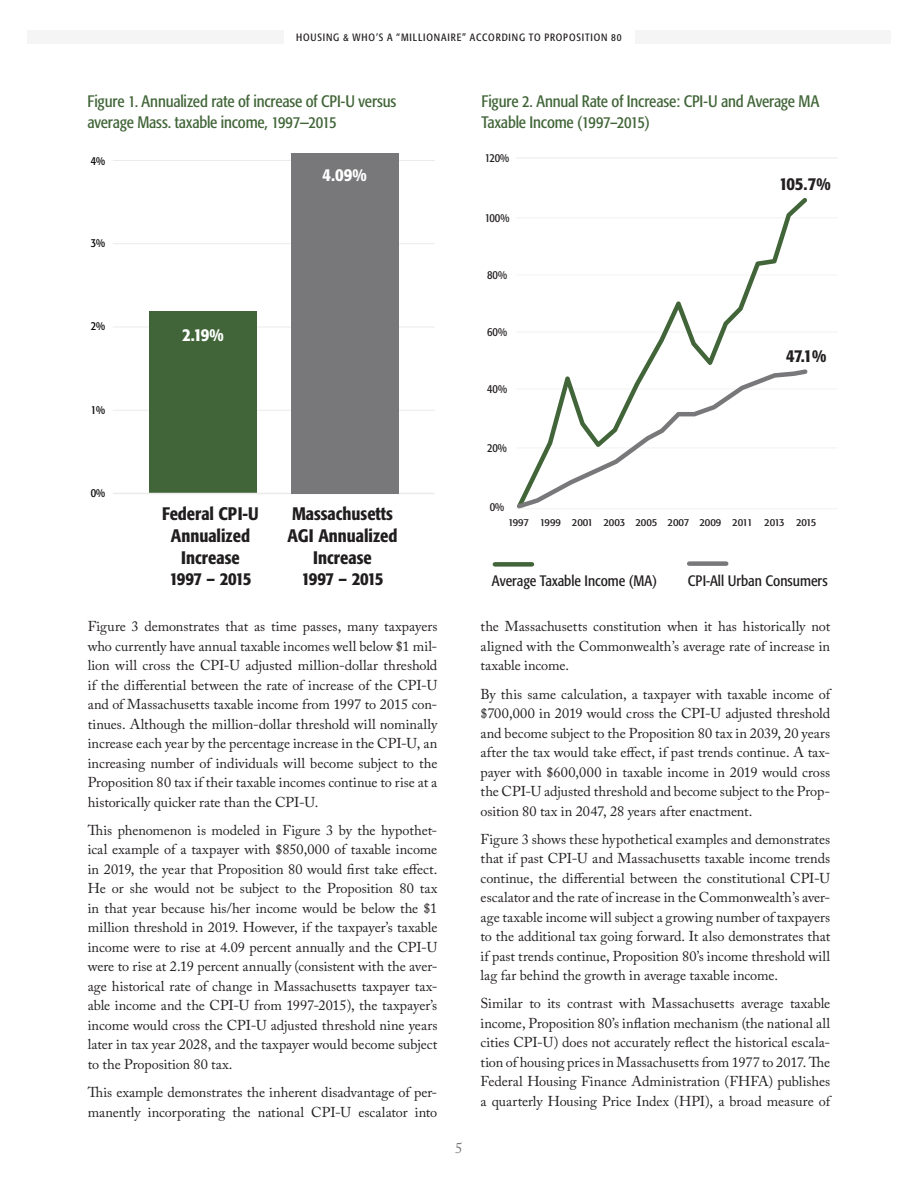
<style>
.page{position:relative;width:918px;height:1188px;background:#fff}
.page>*{position:absolute;margin:0;border:0;box-sizing:border-box;transform-origin:0 0}
.t1{font:500 condensed 18px/21.6px "Formata";color:#201d1e;text-align:center}
.t2{font:500 condensed 18px "Formata";color:#231f20}
.t3{font:500 condensed 18px "Formata";color:#fff}
.t4{font:condensed 16.5px/21px "Formata";letter-spacing:-.01em;color:#416538}
.t5{font:condensed 15px "Formata";color:#211e1e}
.t6{font:15px "Adobe Caslon Pro";color:#777879}
.t7{font:14.25px/19.5px "Adobe Caslon Pro";letter-spacing:-.005em;color:#231f20;text-align:justify}
.t8{font:condensed 12px "Formata";letter-spacing:-.005em;color:#231f20}
.t9{font:condensed 12px "Formata";color:#040503}
.t10{font:condensed 10.5px "Formata";letter-spacing:.07em;color:#231f20}
.t11{font:condensed 10.5px "Formata";letter-spacing:-.01em;color:#231f20;scale:1.15 1}
</style>
<div class="page">
<div style="left:27px;top:30px;width:864px;height:14px;background:#f5f5f5"></div>
<div style="left:284px;top:20px;width:350px;height:34px;background:#fff"></div>
<hr style="left:113px;top:410px;width:322px;height:1px;background:#ebebeb">
<hr style="left:113px;top:327px;width:322px;height:1px;background:#ebebeb">
<hr style="left:113px;top:243px;width:322px;height:1px;background:#ebebeb">
<hr style="left:113px;top:160px;width:322px;height:1px;background:#ebebeb">
<div style="left:149px;top:311px;width:108px;height:182px;background:#416538"></div>
<hr style="left:113px;top:493px;width:322px;height:1px;background:#ebebeb">
<div style="left:291px;top:153px;width:108px;height:340px;background:#787779"></div>
<hr style="left:756px;top:274px;width:82px;height:2px;background:#f4f4f4">
<hr style="left:790px;top:217px;width:48px;height:1px;background:#f4f4f4">
<hr style="left:517px;top:157px;width:321px;height:2px;background:#f4f4f4">
<svg style="left:643px;top:198px;width:164px;height:171px"></svg>
<div style="left:495px;top:562px;width:37px;height:5px;background:#416538"></div>
<div style="left:689px;top:561px;width:37px;height:5px;background:#787779"></div>
<svg style="left:517px;top:369px;width:320px;height:140px"></svg>
<p class="t10" style="left:296px;top:31px;width:327px">HOUSING &amp; WHO’S A “MILLIONAIRE” ACCORDING TO PROPOSITION 80</p>
<p class="t4" style="left:87px;top:91px;width:311px">Figure 1. Annualized rate of increase of CPI-U versus average Mass. taxable income, 1997—2015</p>
<p class="t9" style="left:91px;top:154px;width:16px">4%</p>
<p class="t9" style="left:91px;top:236px;width:16px">3%</p>
<p class="t3" style="left:322px;top:164px;width:46px">4.09%</p>
<p class="t9" style="left:91px;top:318px;width:16px">2%</p>
<p class="t9" style="left:91px;top:403px;width:16px">1%</p>
<p class="t3" style="left:182px;top:323px;width:43px">2.19%</p>
<p class="t9" style="left:91px;top:486px;width:16px">0%</p>
<p class="t1" style="left:162px;top:503px;width:98px">Federal CPI-U<br>Annualized<br>Increase<br>1997 – 2015</p>
<p class="t1" style="left:287px;top:503px;width:112px">Massachusetts<br>AGI Annualized<br>Increase<br>1997 – 2015</p>
<p class="t7" style="left:88px;top:617px;width:351px">Figure 3 demonstrates that as time passes, many taxpayers who currently have annual taxable incomes well below $1 mil&shy;lion will cross the CPI-U adjusted million-dollar threshold if the differential between the rate of increase of the CPI-U and of Massachusetts taxable income from 1997 to 2015 con&shy;tinues. Although the million-dollar threshold will nominally increase each year by the percentage increase in the CPI-U, an increasing number of individuals will become subject to the Proposition 80 tax if their taxable incomes continue to rise at a historically quicker rate than the CPI-U.</p>
<p class="t7" style="left:88px;top:820px;width:351px">This phenomenon is modeled in Figure 3 by the hypothet&shy;ical example of a taxpayer with $850,000 of taxable income in 2019, the year that Proposition 80 would first take effect.<br>He or she would not be subject to the Proposition 80 tax in that year because his/her income would be below the $1 million threshold in 2019. However, if the taxpayer’s taxable income were to rise at 4.09 percent annually and the CPI-U were to rise at 2.19 percent annually (consistent with the aver&shy;age historical rate of change in Massachusetts taxpayer tax&shy;able income and the CPI-U from 1997-2015), the taxpayer’s income would cross the CPI-U adjusted threshold nine years later in tax year 2028, and the taxpayer would become subject to the Proposition 80 tax.</p>
<p class="t7" style="left:88px;top:1082px;width:351px">This example demonstrates the inherent disadvantage of per&shy;manently incorporating the national CPI-U escalator into</p>
<p class="t6" style="left:455px;top:1139px;width:9px">5</p>
<p class="t4" style="left:482px;top:91px;width:339px">Figure 2. Annual Rate of Increase: CPI-U and Average MA<br>Taxable Income (1997–2015)</p>
<p class="t8" style="left:485px;top:151px;width:26px">120%</p>
<p class="t8" style="left:485px;top:211px;width:26px">100%</p>
<p class="t8" style="left:487px;top:268px;width:21px">80%</p>
<p class="t8" style="left:487px;top:325px;width:21px">60%</p>
<p class="t8" style="left:487px;top:382px;width:21px">40%</p>
<p class="t8" style="left:487px;top:441px;width:21px">20%</p>
<p class="t8" style="left:490px;top:500px;width:16px">0%</p>
<p class="t2" style="left:779px;top:173px;width:53px">105.7%</p>
<p class="t2" style="left:786px;top:344px;width:42px">47.1%</p>
<p class="t11" style="left:508px;top:517px;width:270px">1997 1999 2001 2003 2005 2007 2009 2011 2013 2015</p>
<p class="t5" style="left:492px;top:572px;width:167px">Average Taxable Income (MA)</p>
<p class="t5" style="left:688px;top:572px;width:141px">CPI-All Urban Consumers</p>
<p class="t7" style="left:481px;top:617px;width:351px">the Massachusetts constitution when it has historically not aligned with the Commonwealth’s average rate of increase in taxable income.</p>
<p class="t7" style="left:481px;top:684px;width:351px">By this same calculation, a taxpayer with taxable income of $700,000 in 2019 would cross the CPI-U adjusted threshold and become subject to the Proposition 80 tax in 2039, 20 years after the tax would take effect, if past trends continue. A tax&shy;payer with $600,000 in taxable income in 2019 would cross the CPI-U adjusted threshold and become subject to the Prop&shy;osition 80 tax in 2047, 28 years after enactment.</p>
<p class="t7" style="left:481px;top:829px;width:351px">Figure 3 shows these hypothetical examples and demonstrates that if past CPI-U and Massachusetts taxable income trends continue, the differential between the constitutional CPI-U escalator and the rate of increase in the Commonwealth’s aver&shy;age taxable income will subject a growing number of taxpayers to the additional tax going forward. It also demonstrates that if past trends continue, Proposition 80’s income threshold will lag far behind the growth in average taxable income.</p>
<p class="t7" style="left:481px;top:994px;width:351px">Similar to its contrast with Massachusetts average taxable income, Proposition 80’s inflation mechanism (the national all cities CPI-U) does not accurately reflect the historical escala&shy;tion of housing prices in Massachusetts from 1977 to 2017. The Federal Housing Finance Administration (FHFA) publishes a quarterly Housing Price Index (HPI), a broad measure of</p>
</div>
